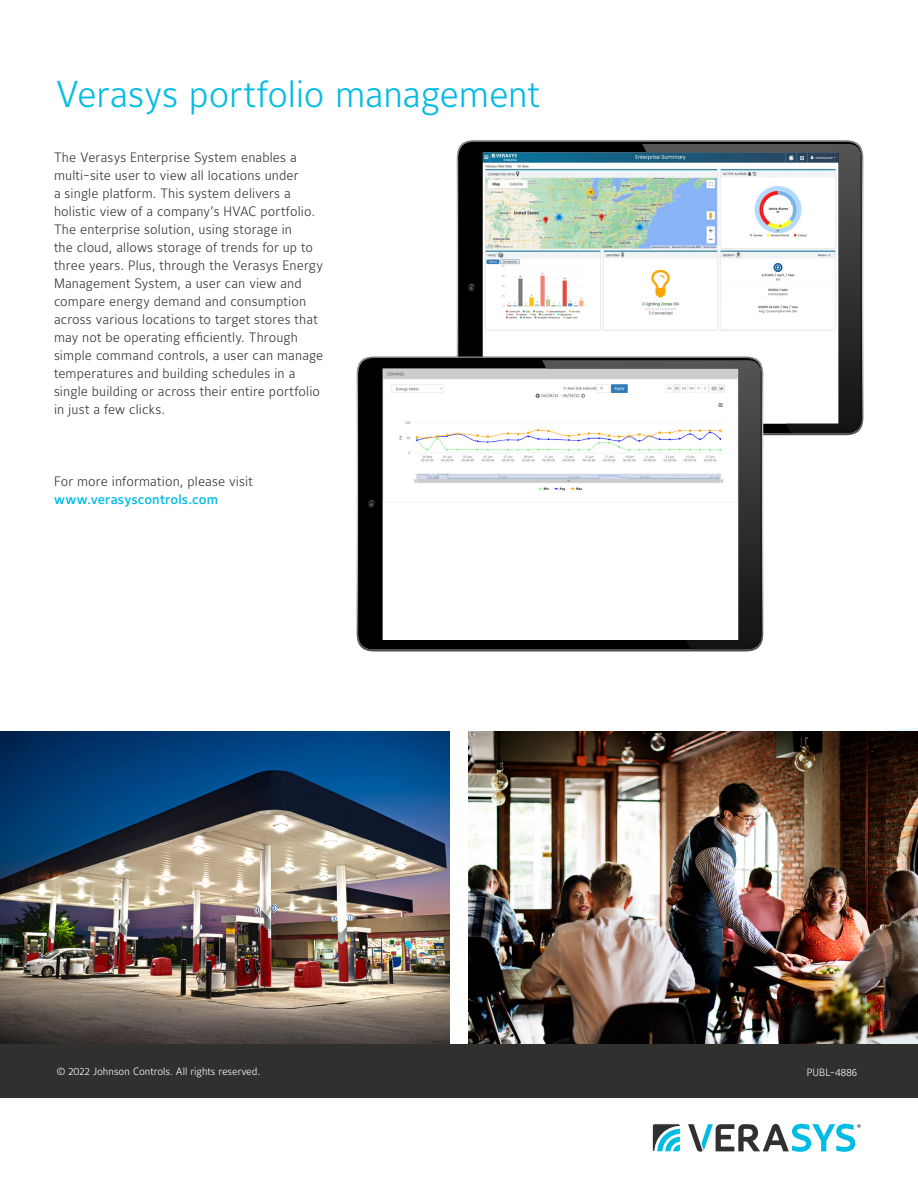
<style>
.page{position:relative;width:918px;height:1188px;background:#fff}
.page>*{position:absolute;margin:0;border:0;box-sizing:border-box;transform-origin:0 0}
.t1{font:300 37.05px "Maurea Jci Lf ML";letter-spacing:-.01em;color:#00bce4}
.t2{font:300 13.5px/18px "Maurea Jci Lf ML";letter-spacing:.01em;color:#333334}
.t3{font:500 13.5px "Maurea Jci Lf ML";letter-spacing:.015em;color:#00bce4}
.t4{font:300 10.5px "Maurea Jci Lf ML";color:#fff}
</style>
<div class="page">
<div style="left:0;top:1044px;width:918px;height:53px;background:#30302f"></div>
<svg style="left:458px;top:142px;width:403px;height:291px"></svg>
<div style="left:468px;top:284px;width:8px;height:8px;background:#090909;border-radius:50%"></div>
<svg style="left:467px;top:284px;width:8px;height:8px"></svg>
<svg style="left:642px;top:144px;width:218px;height:288px"></svg>
<svg style="left:790px;top:146px;width:72px;height:287px"></svg>
<svg style="left:358px;top:358px;width:404px;height:291px"></svg>
<div style="left:368px;top:500px;width:8px;height:8px;background:#060707;border-radius:50%"></div>
<svg style="left:367px;top:500px;width:8px;height:9px"></svg>
<svg style="left:542px;top:360px;width:218px;height:288px"></svg>
<svg style="left:690px;top:362px;width:72px;height:287px"></svg>
<img style="left:0;top:732px;width:450px;height:312px">
<img style="left:468px;top:732px;width:450px;height:312px">
<div style="left:652px;top:1124px;width:28px;height:28px;background:#30302f;border-radius:2px"></div>
<svg style="left:655px;top:1126px;width:24px;height:24px"></svg>
<div style="left:652px;top:1123px;width:29px;height:29px;border:1px solid #fff;border-radius:2px"></div>
<svg style="left:688px;top:1124px;width:173px;height:28px"></svg>
<h1 class="t1" style="left:56px;top:71px;width:486px">Verasys portfolio management</h1>
<p class="t2" style="left:54px;top:148px;width:271px">The Verasys Enterprise System enables a multi-site user to view all locations under<br>a single platform. This system delivers a holistic view of a company’s HVAC portfolio.<br>The enterprise solution, using storage in<br>the cloud, allows storage of trends for up to three years. Plus, through the Verasys Energy Management System, a user can view and compare energy demand and consumption across various locations to target stores that may not be operating efficiently. Through simple command controls, a user can manage temperatures and building schedules in a single building or across their entire portfolio in just a few clicks.</p>
<p class="t2" style="left:54px;top:472px;width:200px">For more information, please visit</p>
<p class="t3" style="left:54px;top:491px;width:166px">www.verasyscontrols.com</p>
<p class="t4" style="left:57px;top:1065px;width:205px">© 2022 Johnson Controls. All rights reserved.</p>
<p class="t4" style="left:807px;top:1066px;width:52px">PUBL-4886</p>
</div>
